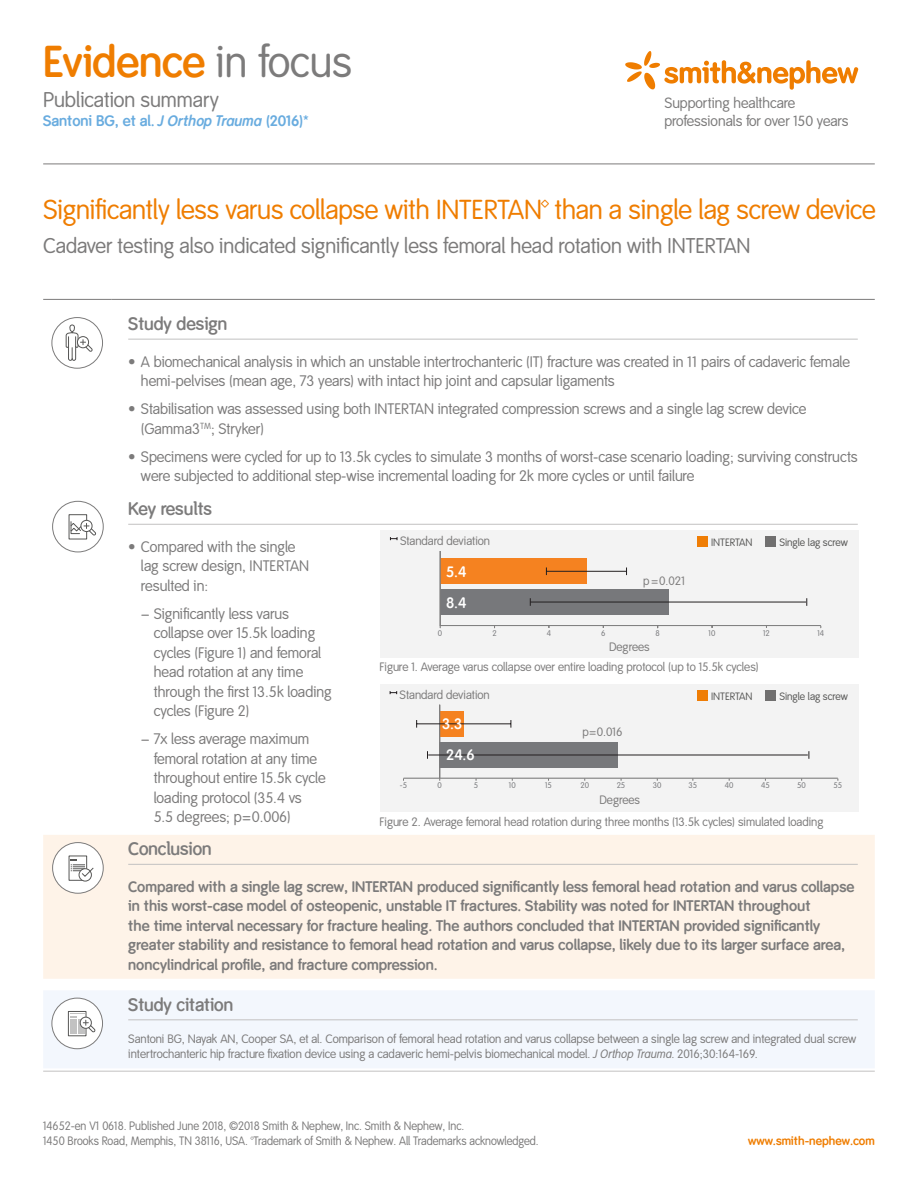
<style>
.page{position:relative;width:918px;height:1188px;background:#fff}
.page>*{position:absolute;margin:0;border:0;box-sizing:border-box;transform-origin:0 0}
.t1{font:600 43.5px "Smith&Nephew";color:#ef7d00}
.t2{font:27px "Smith&Nephew";letter-spacing:-.005em;color:#ef7d00}
.t3{font:21px "Smith&Nephew";color:#7c7b7b}
.t4{font:600 18px "Smith&Nephew";color:#7c7b7b}
.t5{font:15px/19.5px "Smith&Nephew";color:#7c7b7b}
.t6{font:700 15px/19.5px "Smith&Nephew";color:#7c7b7b}
.t7{font:700 15px "Smith&Nephew";color:#69acdf}
.t8{font:600 15px "Smith&Nephew";color:#fff}
.t9{font:14.7px/17.7px "Smith&Nephew";color:#7c7b7b}
.t10{font:12px/15px "Smith&Nephew";color:#7c7b7b}
.t11{font:12px/15px "Smith&Nephew";color:#7c7b7b;scale:.95 1}
.t12{font:700 12px "Smith&Nephew";color:#ef7d00}
.t13{font:10.5px "Smith&Nephew";color:#575756}
.t14{font:8.1px "Smith&Nephew";letter-spacing:-.01em;color:#77787b}
.s1{font-weight:400;color:#7c7b7b}
.s2{font-style:italic}
</style>
<div class="page">
<div style="left:43px;top:835px;width:832px;height:144px;background:#fef3e8"></div>
<div style="left:44px;top:991px;width:830px;height:77px;background:#f3f7fd"></div>
<hr style="left:43px;top:299px;width:68px;height:1px;background:#7c7b7b">
<hr style="left:111px;top:299px;width:764px;height:1px;background:#7c7b7b">
<hr style="left:128px;top:339px;width:730px;height:1px;background:#c2c1c1">
<hr style="left:128px;top:524px;width:730px;height:1px;background:#c2c1c1">
<hr style="left:128px;top:864px;width:730px;height:1px;background:#c2c1c1">
<hr style="left:128px;top:1019px;width:730px;height:1px;background:#c2c1c1">
<svg style="left:53px;top:501px;width:50px;height:51px"></svg>
<svg style="left:55px;top:504px;width:45px;height:45px"></svg>
<div style="left:52px;top:501px;width:51px;height:51px;border:1px solid #7c7b7b;border-radius:50%"></div>
<svg style="left:52px;top:998px;width:51px;height:51px"></svg>
<svg style="left:55px;top:1001px;width:45px;height:45px"></svg>
<div style="left:52px;top:998px;width:51px;height:51px;border:1px solid #7c7b7b;border-radius:50%"></div>
<svg style="left:53px;top:843px;width:50px;height:50px"></svg>
<svg style="left:55px;top:845px;width:45px;height:45px"></svg>
<div style="left:52px;top:842px;width:51px;height:51px;border:1px solid #7c7b7b;border-radius:50%"></div>
<svg style="left:52px;top:318px;width:51px;height:50px"></svg>
<svg style="left:55px;top:320px;width:45px;height:45px"></svg>
<div style="left:52px;top:317px;width:51px;height:51px;border:1px solid #7c7b7b;border-radius:50%"></div>
<div style="left:380px;top:530px;width:478px;height:128px;background:#f3f3f3"></div>
<hr style="left:440px;top:625px;width:381px;height:1px;background:#7c7b7b">
<div style="left:440px;top:589px;width:228px;height:26px;background:#77787b"></div>
<div style="left:440px;top:558px;width:147px;height:26px;background:#f58220"></div>
<hr style="left:547px;top:571px;width:79px;height:1px;background:#231f20">
<hr style="left:531px;top:602px;width:275px;height:1px;background:#231f20">
<hr style="left:440px;top:552px;width:1px;height:74px;background:#7c7b7b">
<div style="left:697px;top:536px;width:11px;height:11px;background:#ef7d05"></div>
<div style="left:765px;top:536px;width:11px;height:11px;background:#706f6f"></div>
<div style="left:380px;top:685px;width:478px;height:127px;background:#f3f3f3"></div>
<hr style="left:404px;top:778px;width:434px;height:1px;background:#7c7b7b">
<div style="left:440px;top:742px;width:178px;height:26px;background:#77787b"></div>
<div style="left:440px;top:711px;width:24px;height:26px;background:#f58220"></div>
<hr style="left:439px;top:705px;width:1px;height:73px;background:#7c7b7b">
<hr style="left:428px;top:755px;width:380px;height:1px;background:#231f20">
<hr style="left:417px;top:723px;width:94px;height:1px;background:#231f20">
<div style="left:697px;top:690px;width:11px;height:11px;background:#ef7d05"></div>
<div style="left:765px;top:690px;width:11px;height:11px;background:#706f6f"></div>
<svg style="left:390px;top:537px;width:8px;height:3px"></svg>
<svg style="left:390px;top:691px;width:7px;height:3px"></svg>
<hr style="left:43px;top:1071px;width:832px;height:1px;background:#c2c1c1">
<svg style="left:625px;top:51px;width:233px;height:39px"></svg>
<hr style="left:43px;top:164px;width:832px;height:1px;background:#7c7b7b">
<h1 class="t1" style="left:43px;top:36px;width:310px">Evidence <span class="s1">in focus</span></h1>
<h3 class="t3" style="left:43px;top:87px;width:177px">Publication summary</h3>
<p class="t7" style="left:43px;top:112px;width:266px">Santoni BG, et al. <span class="s2">J Orthop Trauma</span> (2016)*</p>
<p class="t9" style="left:664px;top:95px;width:185px">Supporting healthcare professionals for over 150 years</p>
<h2 class="t2" style="left:43px;top:195px;width:834px">Significantly less varus collapse with INTERTAN™ than a single lag screw device</h2>
<h3 class="t3" style="left:43px;top:234px;width:709px">Cadaver testing also indicated significantly less femoral head rotation with INTERTAN</h3>
<p class="t4" style="left:128px;top:314px;width:100px">Study design</p>
<p class="t5" style="left:141px;top:352px;width:711px;text-indent:-13px">• A biomechanical analysis in which an unstable intertrochanteric (IT) fracture was created in 11 pairs of cadaveric female hemi-pelvises (mean age, 73 years) with intact hip joint and capsular ligaments</p>
<p class="t5" style="left:141px;top:400px;width:667px;text-indent:-13px">• Stabilisation was assessed using both INTERTAN integrated compression screws and a single lag screw device (Gamma3<sup>TM</sup>; Stryker)</p>
<p class="t5" style="left:141px;top:447px;width:718px;text-indent:-13px">• Specimens were cycled for up to 13.5k cycles to simulate 3 months of worst-case scenario loading; surviving constructs were subjected to additional step-wise incremental loading for 2k more cycles or until failure</p>
<p class="t4" style="left:128px;top:499px;width:85px">Key results</p>
<p class="t5" style="left:141px;top:537px;width:170px;text-indent:-13px">• Compared with the single lag screw design, INTERTAN resulted in:</p>
<p class="t5" style="left:154px;top:604px;width:180px;text-indent:-13px">− Significantly less varus collapse over 15.5k loading cycles (Figure 1) and femoral head rotation at any time through the first 13.5k loading cycles (Figure 2)</p>
<p class="t5" style="left:154px;top:730px;width:173px;text-indent:-13px">− 7x less average maximum femoral rotation at any time throughout entire 15.5k cycle loading protocol (35.4 vs<br>5.5 degrees; p=0.006)</p>
<p class="t4" style="left:128px;top:839px;width:85px">Conclusion</p>
<p class="t6" style="left:128px;top:877px;width:728px">Compared with a single lag screw, INTERTAN produced significantly less femoral head rotation and varus collapse in this worst-case model of osteopenic, unstable IT fractures. Stability was noted for INTERTAN throughout<br>the time interval necessary for fracture healing. The authors concluded that INTERTAN provided significantly greater stability and resistance to femoral head rotation and varus collapse, likely due to its larger surface area, noncylindrical profile, and fracture compression.</p>
<p class="t4" style="left:128px;top:994px;width:106px">Study citation</p>
<p class="t10" style="left:128px;top:1032px;width:730px">Santoni BG, Nayak AN, Cooper SA, et al. Comparison of femoral head rotation and varus collapse between a single lag screw and integrated dual screw intertrochanteric hip fracture fixation device using a cadaveric hemi-pelvis biomechanical model. <span class="s2">J Orthop Trauma.</span> 2016;30:164-169.</p>
<p class="t10" style="left:400px;top:534px;width:92px">Standard deviation</p>
<p class="t13" style="left:711px;top:536px;width:43px">INTERTAN</p>
<p class="t13" style="left:779px;top:536px;width:70px">Single lag screw</p>
<p class="t8" style="left:446px;top:563px;width:22px">5.4</p>
<p class="t10" style="left:643px;top:574px;width:44px">p = 0.021</p>
<p class="t8" style="left:446px;top:594px;width:22px">8.4</p>
<p class="t14" style="left:438px;top:628px;width:6px">0</p>
<p class="t14" style="left:492px;top:628px;width:6px">2</p>
<p class="t14" style="left:709px;top:628px;width:8px">10</p>
<p class="t14" style="left:547px;top:628px;width:6px">4</p>
<p class="t14" style="left:601px;top:628px;width:6px">6</p>
<p class="t14" style="left:656px;top:628px;width:6px">8</p>
<p class="t14" style="left:763px;top:629px;width:8px">12</p>
<p class="t14" style="left:817px;top:628px;width:8px">14</p>
<p class="t10" style="left:609px;top:640px;width:42px">Degrees</p>
<p class="t10" style="left:380px;top:660px;width:381px">Figure 1. Average varus collapse over entire loading protocol (up to 15.5k cycles)</p>
<p class="t10" style="left:400px;top:688px;width:92px">Standard deviation</p>
<p class="t13" style="left:711px;top:690px;width:43px">INTERTAN</p>
<p class="t13" style="left:779px;top:690px;width:70px">Single lag screw</p>
<p class="t8" style="left:442px;top:715px;width:22px">3.3</p>
<p class="t10" style="left:582px;top:725px;width:42px">p=0.016</p>
<p class="t8" style="left:446px;top:746px;width:30px">24.6</p>
<p class="t14" style="left:400px;top:781px;width:9px">-5</p>
<p class="t14" style="left:438px;top:781px;width:6px">0</p>
<p class="t14" style="left:474px;top:781px;width:6px">5</p>
<p class="t14" style="left:509px;top:781px;width:8px">10</p>
<p class="t14" style="left:545px;top:781px;width:8px">15</p>
<p class="t14" style="left:580px;top:781px;width:10px">20</p>
<p class="t14" style="left:617px;top:781px;width:10px">25</p>
<p class="t14" style="left:653px;top:781px;width:10px">30</p>
<p class="t14" style="left:689px;top:781px;width:10px">35</p>
<p class="t14" style="left:725px;top:781px;width:10px">40</p>
<p class="t14" style="left:761px;top:781px;width:10px">45</p>
<p class="t14" style="left:797px;top:781px;width:10px">50</p>
<p class="t14" style="left:834px;top:781px;width:10px">55</p>
<p class="t10" style="left:599px;top:793px;width:42px">Degrees</p>
<p class="t10" style="left:380px;top:814px;width:445px">Figure 2. Average femoral head rotation during three months (13.5k cycles) simulated loading</p>
<p class="t11" style="left:43px;top:1119px;width:523px">14652-en V1 0618. Published June 2018, ©2018 Smith &amp; Nephew, Inc. Smith &amp; Nephew, Inc.<br>1450 Brooks Road, Memphis, TN 38116, USA. ™Trademark of Smith &amp; Nephew. All Trademarks acknowledged.</p>
<p class="t12" style="left:748px;top:1134px;width:128px">www.smith-nephew.com</p>
</div>
